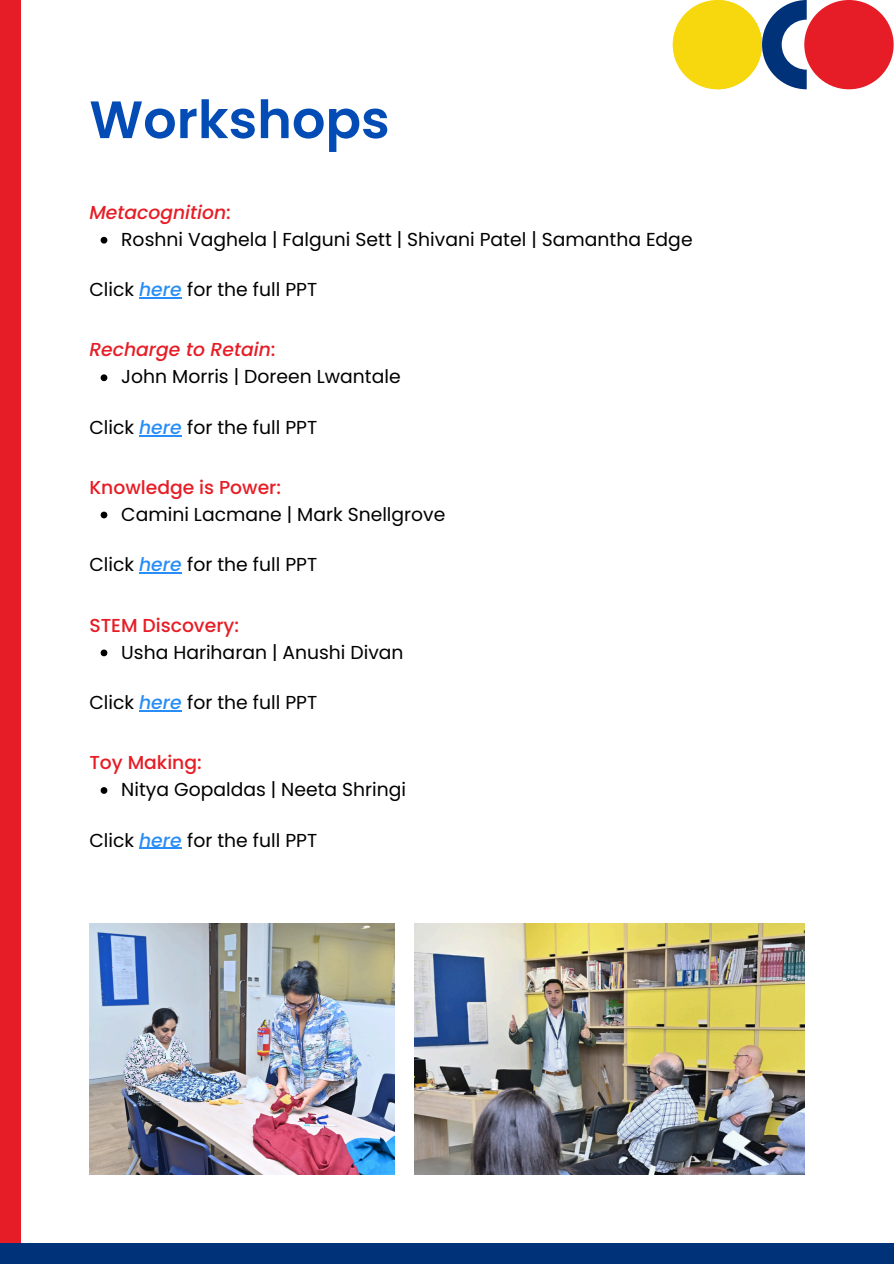
<style>
.page{position:relative;width:894px;height:1264px;background:#fff}
.page>*{position:absolute;margin:0;border:0;box-sizing:border-box;transform-origin:0 0}
.t1{font:600 52.5px "Poppins";color:#034cb6}
.t2{font:18.75px "Poppins";color:#000}
.t3{font:500 18.75px "Poppins";color:#e61d26}
.t4{font:italic 500 18.75px "Poppins";color:#e61d26}
.s1{font-style:normal}
.s2{font-weight:500;font-style:italic;color:#278df8}
</style>
<div class="page">
<div style="left:804px;top:0;width:89px;height:89px;background:#e61d26;border-radius:50%"></div>
<svg style="left:723px;top:0;width:83px;height:89px"></svg>
<div style="left:672px;top:0;width:89px;height:89px;background:#f7d70e;border-radius:50%"></div>
<div style="left:0;top:0;width:20px;height:1263px;background:#e61d26"></div>
<div style="left:0;top:1243px;width:893px;height:20px;background:#00327a"></div>
<svg style="left:101px;top:237px;width:6px;height:6px"></svg>
<hr style="left:139px;top:297px;width:43px;height:1px;background:#278df8">
<svg style="left:101px;top:374px;width:6px;height:7px"></svg>
<hr style="left:139px;top:435px;width:43px;height:1px;background:#278df8">
<svg style="left:101px;top:511px;width:6px;height:7px"></svg>
<hr style="left:139px;top:572px;width:43px;height:1px;background:#278df8">
<svg style="left:101px;top:649px;width:6px;height:7px"></svg>
<hr style="left:139px;top:710px;width:43px;height:1px;background:#278df8">
<svg style="left:101px;top:787px;width:6px;height:6px"></svg>
<hr style="left:139px;top:847px;width:43px;height:1px;background:#278df8">
<img style="left:89px;top:923px;width:305px;height:251px">
<img style="left:414px;top:923px;width:389px;height:251px">
<p class="t1" style="left:89px;top:83px;width:302px">Workshops</p>
<p class="t4" style="left:89px;top:199px;width:143px">Metacognition<span class="s1">:</span></p>
<h1 class="t2" style="left:121px;top:226px;width:572px">Roshni Vaghela | Falguni Sett | Shivani Patel | Samantha Edge</h1>
<h2 class="t2" style="left:89px;top:276px;width:229px">Click <span class="s2">here</span> for the full PPT</h2>
<p class="t4" style="left:89px;top:337px;width:187px">Recharge to Retain<span class="s1">:</span></p>
<p class="t2" style="left:121px;top:364px;width:281px">John Morris | Doreen Lwantale</p>
<h2 class="t2" style="left:89px;top:414px;width:229px">Click <span class="s2">here</span> for the full PPT</h2>
<p class="t3" style="left:89px;top:474px;width:193px">Knowledge is Power:</p>
<p class="t2" style="left:121px;top:501px;width:325px">Camini Lacmane | Mark Snellgrove</p>
<h2 class="t2" style="left:89px;top:551px;width:229px">Click <span class="s2">here</span> for the full PPT</h2>
<p class="t3" style="left:89px;top:612px;width:151px">STEM Discovery:</p>
<p class="t2" style="left:121px;top:639px;width:284px">Usha Hariharan | Anushi Divan</p>
<h2 class="t2" style="left:89px;top:689px;width:229px">Click <span class="s2">here</span> for the full PPT</h2>
<p class="t3" style="left:89px;top:749px;width:114px">Toy Making:</p>
<p class="t2" style="left:121px;top:776px;width:286px">Nitya Gopaldas | Neeta Shringi</p>
<h2 class="t2" style="left:89px;top:826px;width:229px">Click <span class="s2">here</span> for the full PPT</h2>
</div>
